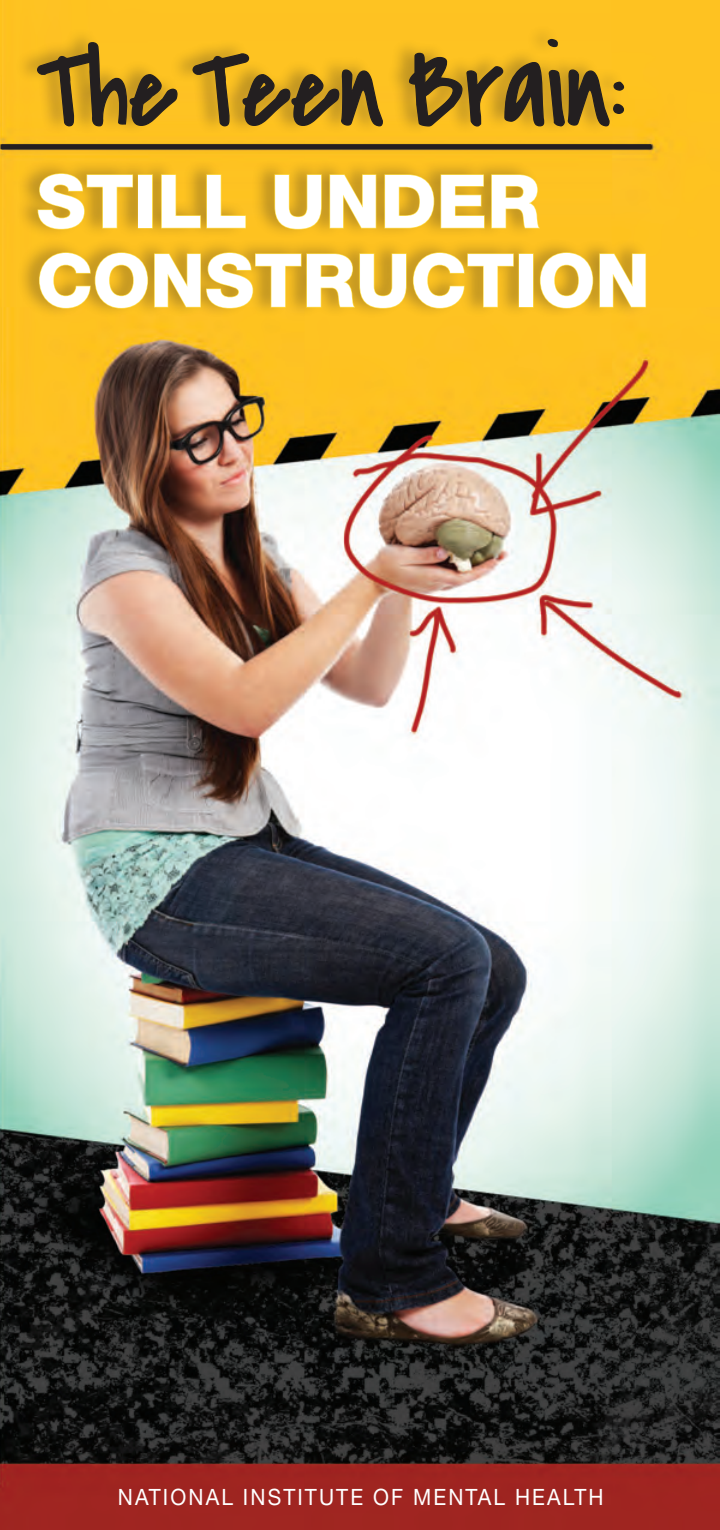
<style>
.page{position:relative;width:720px;height:1530px;background:#fff}
.page>*{position:absolute;margin:0;border:0;box-sizing:border-box;transform-origin:0 0}
.t1{font:112.5px "Covered By Your Grace";color:#231f20}
.t2{font:800 74px/79px "Helvetica Neue";color:#fff}
.t3{font:22.5px "Helvetica Neue";letter-spacing:.1em;color:#fff;scale:.93 1}
</style>
<div class="page">
<img style="left:0;top:0;width:719px;height:1530px">
<div style="left:13px;top:23px;width:634px;height:295px;background:#231f20;opacity:.3"></div>
<svg style="left:36px;top:41px;width:142px;height:86px;background:#daa721"></svg>
<svg style="left:192px;top:53px;width:192px;height:75px;background:#d5a421"></svg>
<svg style="left:408px;top:38px;width:217px;height:100px;background:#dca921"></svg>
<svg style="left:37px;top:173px;width:97px;height:57px;background:#e0af26"></svg>
<div style="left:138px;top:174px;width:15px;height:54px;border:1px solid #ffe152"></div>
<svg style="left:161px;top:174px;width:86px;height:55px;background:#ebb725"></svg>
<svg style="left:274px;top:174px;width:48px;height:56px;background:#e0b026"></svg>
<svg style="left:329px;top:174px;width:48px;height:55px;background:#dcad27"></svg>
<svg style="left:384px;top:174px;width:101px;height:55px;background:#dcad27"></svg>
<svg style="left:491px;top:174px;width:51px;height:55px;background:#e4b327"></svg>
<svg style="left:38px;top:252px;width:476px;height:57px;background:#dfaf26"></svg>
<div style="left:519px;top:253px;width:15px;height:55px;border:1px solid #ffe152"></div>
<svg style="left:539px;top:252px;width:108px;height:57px;background:#deae26"></svg>
<div style="left:1px;top:144px;width:650px;height:5px;background:#231f20"></div>
<p class="t1" style="left:37px;top:14px;width:591px">The Teen Brain:</p>
<p class="t2" style="left:37px;top:162px;width:615px">STILL UNDER<br>CONSTRUCTION</p>
<p class="t3" style="left:118px;top:1484px;width:524px">NATIONAL INSTITUTE OF MENTAL HEALTH</p>
</div>
